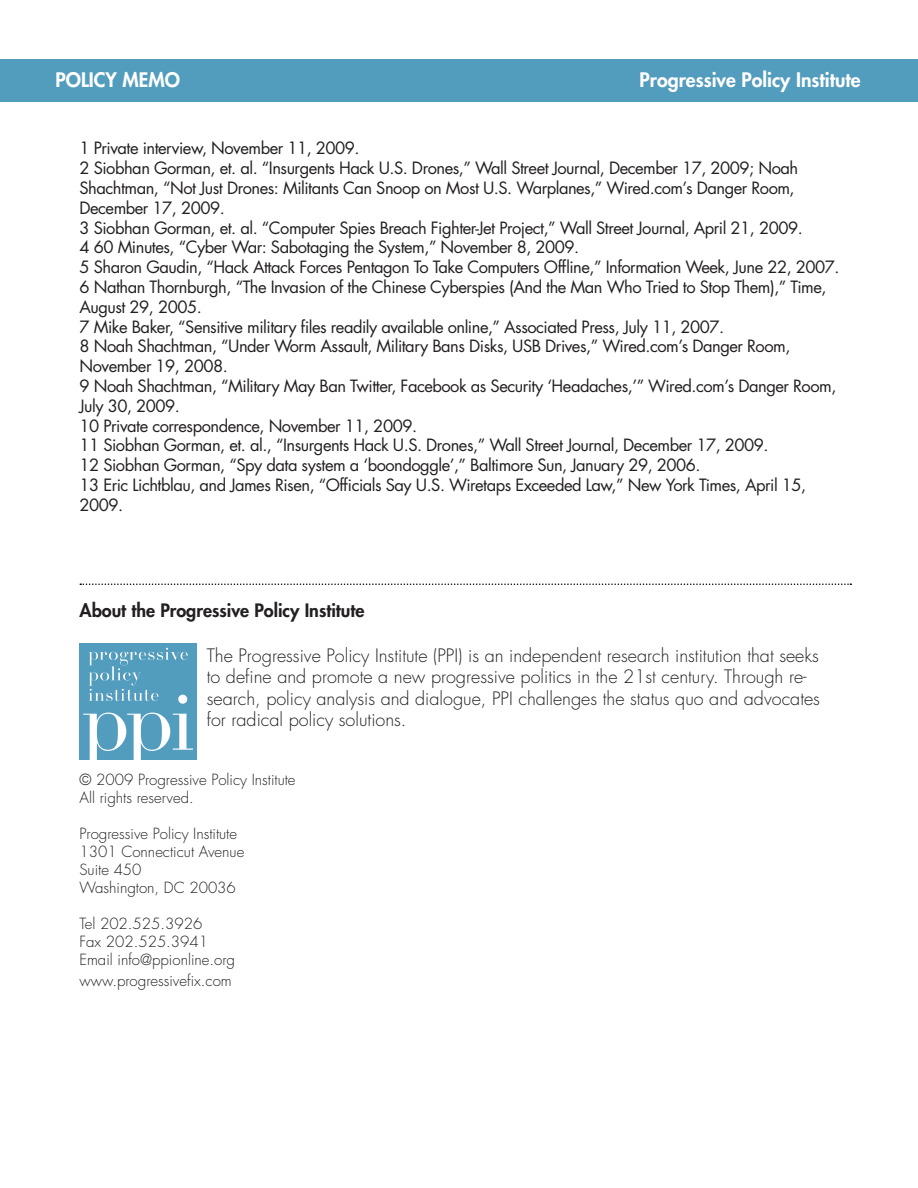
<style>
.page{position:relative;width:918px;height:1188px;background:#fff}
.page>*{position:absolute;margin:0;border:0;box-sizing:border-box;transform-origin:0 0}
.t1{font:800 19.5px "Futura";color:#fff}
.t2{font:300 18px/21.6px "Futura";color:#231f20}
.t3{font:800 18px "Futura";color:#231f20}
.t4{font:16.5px/19.8px "Futura";letter-spacing:-.03em;color:#231f20}
.t5{font:300 15px/18px "Futura";color:#231f20}
</style>
<div class="page">
<div style="left:0;top:59px;width:918px;height:43px;background:#529cbe"></div>
<div style="left:80px;top:643px;width:117px;height:117px;background:#529cbe"></div>
<svg style="left:83px;top:713px;width:110px;height:47px"></svg>
<div style="left:178px;top:695px;width:9px;height:9px;background:#fff;border-radius:50%"></div>
<svg style="left:89px;top:648px;width:99px;height:53px"></svg>
<svg style="left:80px;top:584px;width:771px;height:1px"></svg>
<p class="t1" style="left:56px;top:68px;width:126px">POLICY MEMO</p>
<p class="t1" style="left:640px;top:68px;width:223px">Progressive Policy Institute</p>
<p class="t4" style="left:80px;top:139px;width:762px">1 Private interview, November 11, 2009.<br>2 Siobhan Gorman, et. al. “Insurgents Hack U.S. Drones,” Wall Street Journal, December 17, 2009; Noah Shachtman, “Not Just Drones: Militants Can Snoop on Most U.S. Warplanes,” Wired.com’s Danger Room, December 17, 2009.<br>3 Siobhan Gorman, et. al. “Computer Spies Breach Fighter-Jet Project,” Wall Street Journal, April 21, 2009.<br>4 60 Minutes, “Cyber War: Sabotaging the System,” November 8, 2009.<br>5 Sharon Gaudin, “Hack Attack Forces Pentagon To Take Computers Offline,” Information Week, June 22, 2007.<br>6 Nathan Thornburgh, “The Invasion of the Chinese Cyberspies (And the Man Who Tried to Stop Them),” Time, August 29, 2005.<br>7 Mike Baker, “Sensitive military files readily available online,” Associated Press, July 11, 2007.<br>8 Noah Shachtman, “Under Worm Assault, Military Bans Disks, USB Drives,” Wired.com’s Danger Room, November 19, 2008.<br>9 Noah Shachtman, “Military May Ban Twitter, Facebook as Security ‘Headaches,’” Wired.com’s Danger Room, July 30, 2009.<br>10 Private correspondence, November 11, 2009.<br>11 Siobhan Gorman, et. al., “Insurgents Hack U.S. Drones,” Wall Street Journal, December 17, 2009.<br>12 Siobhan Gorman, “Spy data system a ‘boondoggle’,” Baltimore Sun, January 29, 2006.<br>13 Eric Lichtblau, and James Risen, “Officials Say U.S. Wiretaps Exceeded Law,” New York Times, April 15, 2009.</p>
<p class="t3" style="left:80px;top:599px;width:286px">About the Progressive Policy Institute</p>
<p class="t2" style="left:207px;top:645px;width:615px">The Progressive Policy Institute (PPI) is an independent research institution that seeks to define and promote a new progressive politics in the 21st century. Through re&shy;search, policy analysis and dialogue, PPI challenges the status quo and advocates for radical policy solutions.</p>
<p class="t5" style="left:80px;top:771px;width:218px">© 2009 Progressive Policy Institute<br>All rights reserved.</p>
<p class="t5" style="left:80px;top:825px;width:166px">Progressive Policy Institute<br>1301 Connecticut Avenue<br>Suite 450<br>Washington, DC 20036</p>
<p class="t5" style="left:80px;top:915px;width:157px">Tel 202.525.3926<br>Fax 202.525.3941<br>Email info@ppionline.org</p>
<p class="t5" style="left:80px;top:972px;width:154px">www.progressivefix.com</p>
</div>
